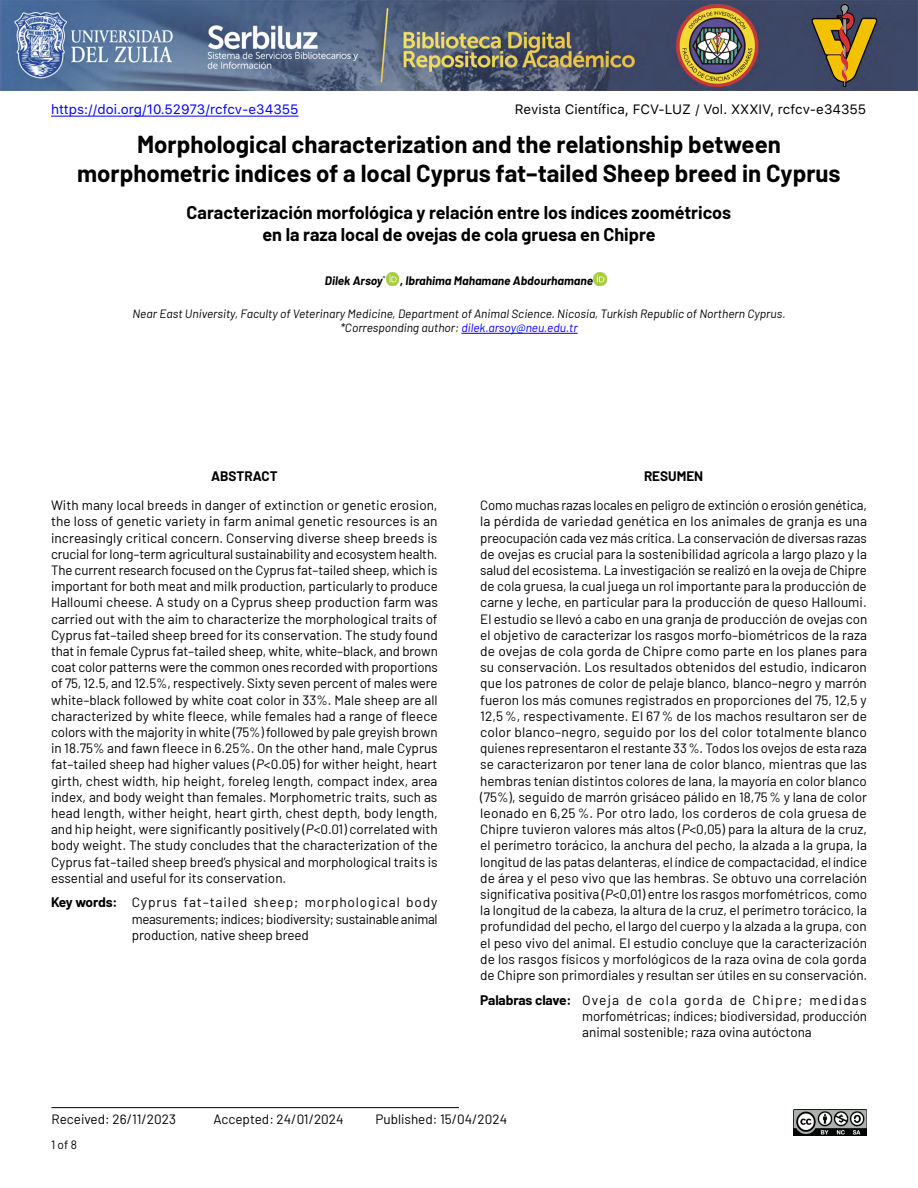
<style>
.page{position:relative;width:918px;height:1188px;background:#fff}
.page>*{position:absolute;margin:0;border:0;box-sizing:border-box;transform-origin:0 0}
.t1{font:700 24px/28.8px "Barlow";color:#020000;text-align:center}
.t2{font:700 18px/21.6px "Barlow";color:#000;text-align:center}
.t3{font:13.5px/16.2px "Barlow";color:#000;text-align:justify}
.t4{font:13.5px "SFUI Text";color:#000}
.t5{font:13.5px "SFUI Text";color:#00f}
.t6{font:700 13.5px "Barlow";color:#020000}
.t7{font:italic 12px/14.4px "Barlow";color:#000;text-align:center}
.t8{font:italic 700 12px "Barlow";color:#000}
.t9{font:12px "Barlow";color:#000}
.s1{color:#00f}
.s2{font-style:italic;color:#020000}
.s3{font-weight:700;color:#020000}
</style>
<div class="page">
<svg style="left:386px;top:273px;width:13px;height:12px"></svg>
<svg style="left:594px;top:273px;width:12px;height:12px"></svg>
<hr style="left:51px;top:116px;width:248px;height:1px;background:#00f">
<hr style="left:51px;top:1107px;width:408px;height:1px;background:#000">
<img style="left:0;top:0;width:918px;height:90px">
<img style="left:793px;top:1110px;width:74px;height:25px">
<hr style="left:461px;top:333px;width:117px;height:1px;background:#00f">
<p class="t5" style="left:51px;top:99px;width:249px">https://doi.org/10.52973/rcfcv-e34355</p>
<p class="t4" style="left:515px;top:99px;width:353px">Revista Científica, FCV-LUZ / Vol. XXXIV, rcfcv-e34355</p>
<h1 class="t1" style="left:77px;top:128px;width:765px">Morphological characterization and the relationship between morphometric indices of a local Cyprus fat–tailed Sheep breed in Cyprus</h1>
<h2 class="t2" style="left:187px;top:200px;width:546px">Caracterización morfológica y relación entre los índices zoométricos en la raza local de ovejas de cola gruesa en Chipre</h2>
<p class="t8" style="left:325px;top:272px;width:270px">Dilek Arsoy<sup>*</sup> , Ibrahima Mahamane Abdourhamane</p>
<p class="t7" style="left:132px;top:306px;width:655px">Near East University, Faculty of Veterinary Medicine, Department of Animal Science. Nicosia, Turkish Republic of Northern Cyprus. *Corresponding author: <span class="s1">dilek.arsoy@neu.edu.tr</span></p>
<p class="t6" style="left:211px;top:466px;width:68px">ABSTRACT</p>
<p class="t3" style="left:51px;top:496px;width:388px">With many local breeds in danger of extinction or genetic erosion, the loss of genetic variety in farm animal genetic resources is an increasingly critical concern. Conserving diverse sheep breeds is crucial for long–term agricultural sustainability and ecosystem health.<br>The current research focused on the Cyprus fat–tailed sheep, which is important for both meat and milk production, particularly to produce Halloumi cheese. A study on a Cyprus sheep production farm was carried out with the aim to characterize the morphological traits of Cyprus fat–tailed sheep breed for its conservation. The study found that in female Cyprus fat–tailed sheep, white, white–black, and brown coat color patterns were the common ones recorded with proportions of 75, 12.5, and 12.5%, respectively. Sixty seven percent of males were white–black followed by white coat color in 33%. Male sheep are all characterized by white fleece, while females had a range of fleece colors with the majority in white (75%) followed by pale greyish brown in 18.75% and fawn fleece in 6.25%. On the other hand, male Cyprus fat–tailed sheep had higher values (<span class="s2">P</span>&lt;0.05) for wither height, heart girth, chest width, hip height, foreleg length, compact index, area index, and body weight than females. Morphometric traits, such as head length, wither height, heart girth, chest depth, body length, and hip height, were significantly positively (<span class="s2">P</span>&lt;0.01) correlated with body weight. The study concludes that the characterization of the Cyprus fat–tailed sheep breed’s physical and morphological traits is essential and useful for its conservation.</p>
<p class="t3" style="left:132px;top:893px;width:307px;text-indent:-81px"><span class="s3">Key words:</span> Cyprus fat–tailed sheep; morphological body measurements; indices; biodiversity; sustainable animal production, native sheep breed</p>
<p class="t6" style="left:644px;top:466px;width:61px">RESUMEN</p>
<p class="t3" style="left:480px;top:496px;width:389px">Como muchas razas locales en peligro de extinción o erosión genética, la pérdida de variedad genética en los animales de granja es una preocupación cada vez más crítica. La conservación de diversas razas de ovejas es crucial para la sostenibilidad agrícola a largo plazo y la salud del ecosistema. La investigación se realizó en la oveja de Chipre de cola gruesa, la cual juega un rol importante para la producción de carne y leche, en particular para la producción de queso Halloumi.<br>El estudio se llevó a cabo en una granja de producción de ovejas con el objetivo de caracterizar los rasgos morfo–biométricos de la raza de ovejas de cola gorda de Chipre como parte en los planes para su conservación. Los resultados obtenidos del estudio, indicaron que los patrones de color de pelaje blanco, blanco–negro y marrón fueron los más comunes registrados en proporciones del 75, 12,5 y 12,5%, respectivamente. El 67% de los machos resultaron ser de color blanco–negro, seguido por los del color totalmente blanco quienes representaron el restante 33%. Todos los ovejos de esta raza se caracterizaron por tener lana de color blanco, mientras que las hembras tenían distintos colores de lana, la mayoría en color blanco (75%), seguido de marrón grisáceo pálido en 18,75% y lana de color leonado en 6,25 %. Por otro lado, los corderos de cola gruesa de Chipre tuvieron valores más altos (<span class="s2">P</span>&lt;0,05) para la altura de la cruz, el perímetro torácico, la anchura del pecho, la alzada a la grupa, la longitud de las patas delanteras, el índice de compactacidad, el índice de área y el peso vivo que las hembras. Se obtuvo una correlación significativa positiva (<span class="s2">P</span>&lt;0,01) entre los rasgos morfométricos, como la longitud de la cabeza, la altura de la cruz, el perímetro torácico, la profundidad del pecho, el largo del cuerpo y la alzada a la grupa, con el peso vivo del animal. El estudio concluye que la caracterización de los rasgos físicos y morfológicos de la raza ovina de cola gorda de Chipre son primordiales y resultan ser útiles en su conservación.</p>
<p class="t3" style="left:582px;top:991px;width:286px;text-indent:-102px"><span class="s3">Palabras clave:</span> Oveja de cola gorda de Chipre; medidas morfométricas; índices; biodiversidad, producción animal sostenible; raza ovina autóctona</p>
<p class="t3" style="left:51px;top:1110px;width:126px">Received: 26/11/2023</p>
<p class="t3" style="left:213px;top:1110px;width:132px">Accepted: 24/01/2024</p>
<p class="t3" style="left:375px;top:1110px;width:133px">Published: 15/04/2024</p>
<p class="t9" style="left:51px;top:1136px;width:27px">1 of 8</p>
</div>
